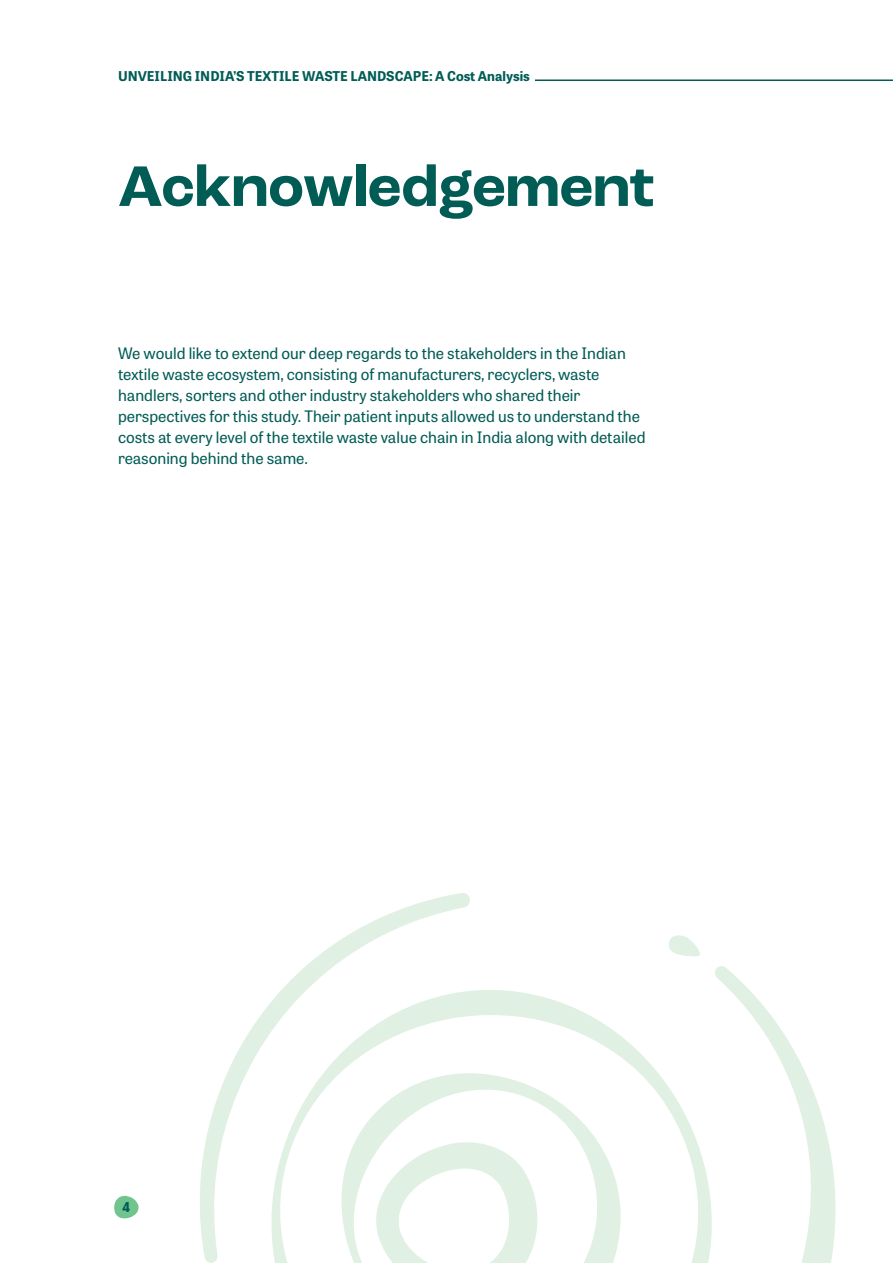
<style>
.page{position:relative;width:893px;height:1263px;background:#fff}
.page>*{position:absolute;margin:0;border:0;box-sizing:border-box;transform-origin:0 0}
.t1{font:700 60px "Roc Grotesk";color:#005c55}
.t2{font:15.75px/21px "Tablet Gothic";color:#005c55}
.t3{font:700 13.5px "Tablet Gothic";color:#005c55}
</style>
<div class="page">
<hr style="left:535px;top:80px;width:358px;height:1px;background:#005c55">
<svg style="left:114px;top:1195px;width:25px;height:24px"></svg>
<svg style="left:200px;top:893px;width:636px;height:370px"></svg>
<p class="t3" style="left:118px;top:67px;width:413px">UNVEILING INDIA’S TEXTILE WASTE LANDSCAPE: A Cost Analysis</p>
<h1 class="t1" style="left:118px;top:149px;width:538px">Acknowledgement</h1>
<p class="t2" style="left:118px;top:342px;width:529px">We would like to extend our deep regards to the stakeholders in the Indian textile waste ecosystem, consisting of manufacturers, recyclers, waste handlers, sorters and other industry stakeholders who shared their perspectives for this study. Their patient inputs allowed us to understand the costs at every level of the textile waste value chain in India along with detailed reasoning behind the same.</p>
<p class="t3" style="left:123px;top:1198px;width:9px">4</p>
</div>
